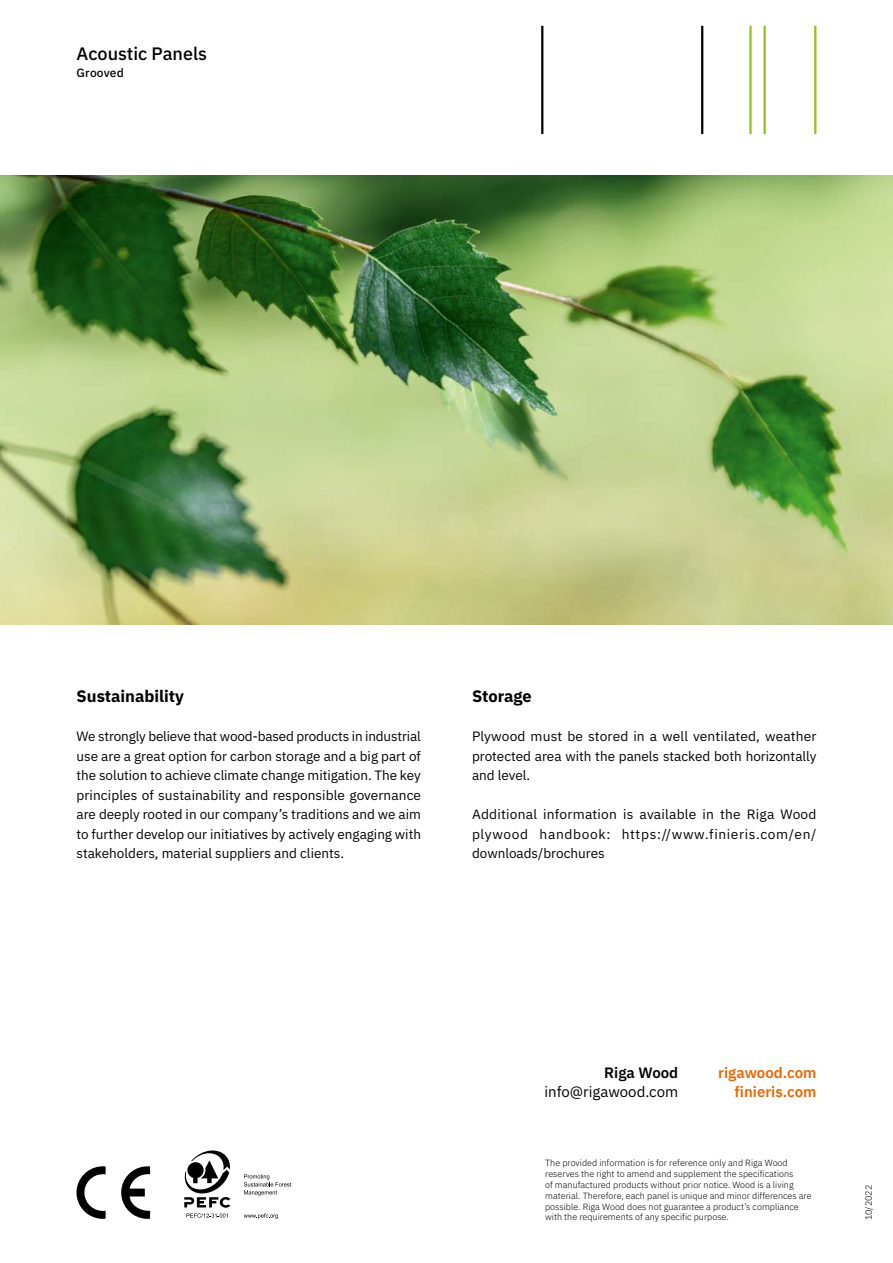
<style>
.page{position:relative;width:893px;height:1263px;background:#fff}
.page>*{position:absolute;margin:0;border:0;box-sizing:border-box;transform-origin:0 0}
.t1{font:500 18px "IBM Plex Sans";color:#000}
.t2{font:700 16.5px "IBM Plex Sans";color:#000}
.t3{font:600 15px/19.5px "IBM Plex Sans";color:#ec6500;text-align:right}
.t4{font:15px "IBM Plex Sans";color:#000}
.t5{font:600 15px "IBM Plex Sans";color:#000}
.t6{font:13.5px/19.5px "IBM Plex Sans";color:#000;text-align:justify}
.t7{font:500 12px "IBM Plex Sans";letter-spacing:.015em;color:#000}
.t8{font:300 9px/10.8px "IBM Plex Sans";color:#000}
</style>
<div class="page">
<svg style="left:121px;top:1166px;width:29px;height:53px"></svg>
<svg style="left:77px;top:1166px;width:29px;height:53px"></svg>
<svg style="left:184px;top:1150px;width:47px;height:68px"></svg>
<svg style="left:244px;top:1174px;width:47px;height:22px"></svg>
<svg style="left:244px;top:1213px;width:34px;height:6px"></svg>
<img style="left:0;top:176px;width:893px;height:448px">
<hr style="left:814px;top:26px;width:2px;height:108px;background:#94c11a">
<hr style="left:763px;top:26px;width:3px;height:108px;background:#94c11a">
<hr style="left:749px;top:26px;width:3px;height:108px;background:#94c11a">
<hr style="left:701px;top:26px;width:2px;height:108px;background:#000">
<hr style="left:541px;top:26px;width:2px;height:108px;background:#000">
<h1 class="t1" style="left:77px;top:40px;width:132px">Acoustic Panels</h1>
<p class="t7" style="left:77px;top:63px;width:49px">Grooved</p>
<p class="t2" style="left:77px;top:683px;width:109px">Sustainability</p>
<p class="t6" style="left:77px;top:725px;width:346px">We strongly believe that wood-based products in industrial use are a great option for carbon storage and a big part of the solution to achieve climate change mitigation. The key principles of sustainability and responsible governance are deeply rooted in our company’s traditions and we aim to further develop our initiatives by actively engaging with stakeholders, material suppliers and clients.</p>
<p class="t2" style="left:472px;top:683px;width:61px">Storage</p>
<p class="t6" style="left:472px;top:725px;width:346px">Plywood must be stored in a well ventilated, weather protected area with the panels stacked both horizontally and level.</p>
<p class="t6" style="left:472px;top:803px;width:346px;text-align:left">Additional information is available in the Riga Wood plywood handbook: https://www.finieris.com/en/ downloads/brochures</p>
<p class="t5" style="left:604px;top:1060px;width:75px">Riga Wood</p>
<p class="t4" style="left:544px;top:1080px;width:135px">info@rigawood.com</p>
<p class="t3" style="left:718px;top:1061px;width:100px">rigawood.com finieris.com</p>
<p class="t8" style="left:545px;top:1157px;width:268px">The provided information is for reference only and Riga Wood reserves the right to amend and supplement the specifications<br>of manufactured products without prior notice. Wood is a living material. Therefore, each panel is unique and minor differences are possible. Riga Wood does not guarantee a product’s compliance with the requirements of any specific purpose.</p>
<p class="t8" style="left:862px;top:1220px;width:37px;rotate:-90deg">10/2022</p>
</div>
